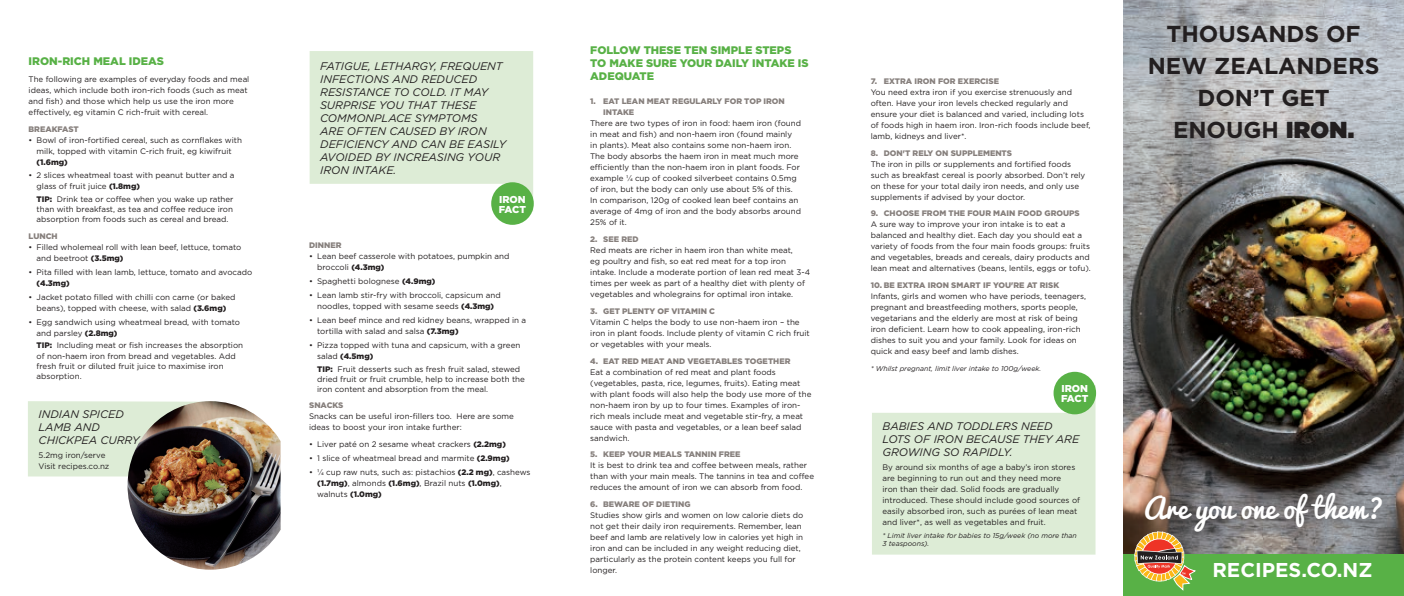
<style>
.page{position:relative;width:1404px;height:596px;background:#fff}
.page>*{position:absolute;margin:0;border:0;box-sizing:border-box;transform-origin:0 0}
.t1{font:27.9px "Pacifico";color:#fff}
.t2{font:700 23px/32px "Gotham";color:#231f20;text-align:center}
.t3{font:700 20px "Gotham";color:#fff}
.t4{font:italic 11px/13px "Gotham";color:#231f20}
.t5{font:900 11px/13px "Gotham";color:#58b146}
.t6{font:900 10px/10px "Gotham";color:#fff}
.t7{font:8px/11px "Gotham";color:#231f20}
.t8{font:900 8px/11px "Gotham";color:#867f7c}
.t9{font:900 8px "Gotham";color:#231f20}
.t10{font:italic 7px/8px "Gotham";color:#231f20}
.s1{font-weight:900}
.s2{font-family:"Century Gothic"}
.s3{font-family:"Gotham Ultra";font-weight:400}
</style>
<div class="page">
<img style="left:1123px;top:0;width:280px;height:554px">
<svg style="left:309px;top:51px;width:224px;height:160px;fill:#ddecd6"></svg>
<div style="left:491px;top:182px;width:42px;height:43px;background:#58b146;border-radius:50%"></div>
<svg style="left:872px;top:385px;width:223px;height:169px;background:#e1eedb"></svg>
<div style="left:1053px;top:371px;width:42px;height:43px;background:#58b146;border-radius:50%"></div>
<div style="left:28px;top:401px;width:99px;height:75px;background:#ddecd6"></div>
<img style="left:127px;top:401px;width:153px;height:168px">
<div style="left:1135px;top:482px;width:260px;height:63px;background:#231f20;opacity:.38"></div>
<div style="left:1123px;top:554px;width:280px;height:41px;background:#58b146"></div>
<svg style="left:1134px;top:531px;width:61px;height:59px"></svg>
<h3 class="t5" style="left:29px;top:55px;width:137px">IRON-RICH MEAL IDEAS</h3>
<p class="t7" style="left:29px;top:73px;width:222px">The following are examples of everyday foods and meal ideas, which include both iron-rich foods (such as meat and fish) and those which help us use the iron more effectively, eg vitamin C rich-fruit with cereal.</p>
<p class="t8" style="left:29px;top:123px;width:52px">BREAKFAST</p>
<p class="t7" style="left:29px;top:134px;width:215px;text-align:center">• Bowl of iron-fortified cereal, such as cornflakes with milk, topped with vitamin C-rich fruit, eg kiwifruit</p>
<p class="t9" style="left:37px;top:156px;width:33px">(1.6mg)</p>
<p class="t7" style="left:37px;top:170px;width:199px;text-indent:-8px">• 2 slices wheatmeal toast with peanut butter and a glass of fruit juice <span class="s1">(1.8mg)</span></p>
<p class="t7" style="left:37px;top:194px;width:198px;line-height:10px;text-align:justify"><span class="s1">TIP:</span> Drink tea or coffee when you wake up rather than with breakfast, as tea and coffee reduce iron absorption from foods such as cereal and bread.</p>
<p class="t8" style="left:29px;top:230px;width:31px">LUNCH</p>
<p class="t7" style="left:37px;top:241px;width:206px;text-indent:-8px">• Filled wholemeal roll with lean beef, lettuce, tomato and beetroot <span class="s1">(3.5mg)</span></p>
<p class="t7" style="left:29px;top:266px;width:225px">• Pita filled with lean lamb, lettuce, tomato and avocado</p>
<p class="t9" style="left:37px;top:277px;width:35px">(4.3mg)</p>
<p class="t7" style="left:29px;top:291px;width:208px;text-align:center">• Jacket potato filled with chilli con carne (or baked beans), topped with cheese, with salad <span class="s1">(3.6mg)</span></p>
<p class="t7" style="left:37px;top:316px;width:205px;text-indent:-8px">• Egg sandwich using wheatmeal bread, with tomato and parsley <span class="s1">(2.8mg)</span></p>
<p class="t7" style="left:37px;top:340px;width:208px;line-height:10px"><span class="s1">TIP:</span> Including meat or fish increases the absorption of non-haem iron from bread and vegetables. Add fresh fruit or diluted fruit juice to maximise iron absorption.</p>
<h3 class="t4" style="left:39px;top:407px;width:102px">INDIAN SPICED<br>LAMB AND<br>CHICKPEA CURRY</h3>
<p class="t7" style="left:39px;top:449px;width:72px">5.2mg iron/serve<br>Visit recipes.co.nz</p>
<h3 class="t4" style="left:320px;top:59px;width:187px">FATIGUE, LETHARGY, FREQUENT<br>INFECTIONS AND REDUCED<br>RESISTANCE TO COLD. IT MAY<br>SURPRISE YOU THAT THESE<br>COMMONPLACE SYMPTOMS<br>ARE OFTEN CAUSED BY IRON<br>DEFICIENCY AND CAN BE EASILY<br>AVOIDED BY INCREASING YOUR<br>IRON INTAKE.</h3>
<p class="t6" style="left:499px;top:194px;width:29px">IRON<br>FACT</p>
<p class="t8" style="left:309px;top:240px;width:34px">DINNER</p>
<p class="t7" style="left:317px;top:251px;width:194px;text-indent:-8px">• Lean beef casserole with potatoes, pumpkin and broccoli <span class="s1">(4.3mg)</span></p>
<p class="t7" style="left:309px;top:275px;width:128px">• Spaghetti bolognese <span class="s1">(4.9mg)</span></p>
<p class="t7" style="left:309px;top:289px;width:193px;text-align:center">• Lean lamb stir-fry with broccoli, capsicum and noodles, topped with sesame seeds <span class="s1">(4.3mg)</span></p>
<p class="t7" style="left:317px;top:314px;width:210px;text-indent:-8px">• Lean beef mince and red kidney beans, wrapped in a tortilla with salad and salsa <span class="s1">(7.3mg)</span></p>
<p class="t7" style="left:317px;top:339px;width:205px;text-indent:-8px">• Pizza topped with tuna and capsicum, with a green salad <span class="s1">(4.5mg)</span></p>
<p class="t7" style="left:317px;top:363px;width:209px;line-height:10px"><span class="s1">TIP:</span> Fruit desserts such as fresh fruit salad, stewed dried fruit or fruit crumble, help to increase both the iron content and absorption from the meal.</p>
<p class="t8" style="left:309px;top:399px;width:36px">SNACKS</p>
<p class="t7" style="left:309px;top:410px;width:206px">Snacks can be useful iron-fillers too. Here are some ideas to boost your iron intake further:</p>
<p class="t7" style="left:309px;top:438px;width:198px">• Liver paté on 2 sesame wheat crackers <span class="s1">(2.2mg)</span></p>
<p class="t7" style="left:309px;top:452px;width:202px">• 1 slice of wheatmeal bread and marmite <span class="s1">(2.9mg)</span></p>
<p class="t7" style="left:317px;top:466px;width:215px;text-indent:-8px">• <span class="s2">¼</span> cup raw nuts, such as: pistachios <span class="s1">(2.2 mg)</span>, cashews <span class="s1">(1.7mg)</span>, almonds <span class="s1">(1.6mg)</span>, Brazil nuts <span class="s1">(1.0mg)</span>, walnuts <span class="s1">(1.0mg)</span></p>
<h3 class="t5" style="left:590px;top:43px;width:220px">FOLLOW THESE TEN SIMPLE STEPS<br>TO MAKE SURE YOUR DAILY INTAKE IS<br>ADEQUATE</h3>
<p class="t8" style="left:603px;top:96px;width:183px;text-indent:-13px">1. EAT LEAN MEAT REGULARLY FOR TOP IRON<br>INTAKE</p>
<p class="t7" style="left:590px;top:118px;width:212px">There are two types of iron in food: haem iron (found in meat and fish) and non-haem iron (found mainly in plants). Meat also contains some non-haem iron.<br>The body absorbs the haem iron in meat much more efficiently than the non-haem iron in plant foods. For example <span class="s2">¼</span> cup of cooked silverbeet contains 0.5mg of iron, but the body can only use about 5% of this.<br>In comparison, 120g of cooked lean beef contains an average of 4mg of iron and the body absorbs around 25% of it.</p>
<p class="t8" style="left:590px;top:233px;width:50px">2. SEE RED</p>
<p class="t7" style="left:590px;top:244px;width:221px">Red meats are richer in haem iron than white meat,<br>eg poultry and fish, so eat red meat for a top iron intake. Include a moderate portion of lean red meat 3-4 times per week as part of a healthy diet with plenty of vegetables and wholegrains for optimal iron intake.</p>
<p class="t8" style="left:590px;top:305px;width:126px">3. GET PLENTY OF VITAMIN C</p>
<p class="t7" style="left:590px;top:316px;width:221px">Vitamin C helps the body to use non-haem iron – the iron in plant foods. Include plenty of vitamin C rich fruit or vegetables with your meals.</p>
<p class="t8" style="left:590px;top:355px;width:202px">4. EAT RED MEAT AND VEGETABLES TOGETHER</p>
<p class="t7" style="left:590px;top:366px;width:223px">Eat a combination of red meat and plant foods (vegetables, pasta, rice, legumes, fruits). Eating meat with plant foods will also help the body use more of the non-haem iron by up to four times. Examples of iron&shy;rich meals include meat and vegetable stir-fry, a meat sauce with pasta and vegetables, or a lean beef salad sandwich.</p>
<p class="t8" style="left:590px;top:448px;width:152px">5. KEEP YOUR MEALS TANNIN FREE</p>
<p class="t7" style="left:590px;top:459px;width:225px">It is best to drink tea and coffee between meals, rather than with your main meals. The tannins in tea and coffee reduces the amount of iron we can absorb from food.</p>
<p class="t8" style="left:590px;top:498px;width:102px">6. BEWARE OF DIETING</p>
<p class="t7" style="left:590px;top:509px;width:214px">Studies show girls and women on low calorie diets do not get their daily iron requirements. Remember, lean beef and lamb are relatively low in calories yet high in iron and can be included in any weight reducing diet, particularly as the protein content keeps you full for longer.</p>
<p class="t8" style="left:870px;top:75px;width:130px">7. EXTRA IRON FOR EXERCISE</p>
<p class="t7" style="left:870px;top:86px;width:221px">You need extra iron if you exercise strenuously and often. Have your iron levels checked regularly and ensure your diet is balanced and varied, including lots of foods high in haem iron. Iron-rich foods include beef, lamb, kidneys and liver*.</p>
<p class="t8" style="left:870px;top:147px;width:143px">8. DON'T RELY ON SUPPLEMENTS</p>
<p class="t7" style="left:870px;top:158px;width:216px">The iron in pills or supplements and fortified foods such as breakfast cereal is poorly absorbed. Don’t rely on these for your total daily iron needs, and only use supplements if advised by your doctor.</p>
<p class="t8" style="left:870px;top:208px;width:210px">9. CHOOSE FROM THE FOUR MAIN FOOD GROUPS</p>
<p class="t7" style="left:870px;top:219px;width:221px">A sure way to improve your iron intake is to eat a balanced and healthy diet. Each day you should eat a variety of foods from the four main foods groups: fruits and vegetables, breads and cereals, dairy products and lean meat and alternatives (beans, lentils, eggs or tofu).</p>
<p class="t8" style="left:870px;top:279px;width:190px">10. BE EXTRA IRON SMART IF YOU'RE AT RISK</p>
<p class="t7" style="left:870px;top:290px;width:217px">Infants, girls and women who have periods, teenagers, pregnant and breastfeeding mothers, sports people, vegetarians and the elderly are most at risk of being iron deficient. Learn how to cook appealing, iron-rich dishes to suit you and your family. Look for ideas on quick and easy beef and lamb dishes.</p>
<p class="t10" style="left:870px;top:364px;width:172px">* Whilst pregnant, limit liver intake to 100g/week.</p>
<p class="t6" style="left:1061px;top:383px;width:29px">IRON<br>FACT</p>
<h3 class="t4" style="left:882px;top:419px;width:198px">BABIES AND TODDLERS NEED<br>LOTS OF IRON BECAUSE THEY ARE<br>GROWING SO RAPIDLY.</h3>
<p class="t7" style="left:882px;top:461px;width:199px">By around six months of age a baby’s iron stores are beginning to run out and they need more<br>iron than their dad. Solid foods are gradually introduced. These should include good sources of easily absorbed iron, such as purées of lean meat and liver*, as well as vegetables and fruit.</p>
<p class="t10" style="left:882px;top:531px;width:196px">* Limit liver intake for babies to 15g/week (no more than<br>3 teaspoons).</p>
<h2 class="t2" style="left:1147px;top:18px;width:233px">THOUSANDS OF<br>NEW ZEALANDERS<br>DON’T GET<br>ENOUGH <span class="s3">IRON.</span></h2>
<h1 class="t1" style="left:1143px;top:492px;width:242px">Are you one of them?</h1>
<h3 class="t3" style="left:1212px;top:556px;width:162px">RECIPES.CO.NZ</h3>
</div>
